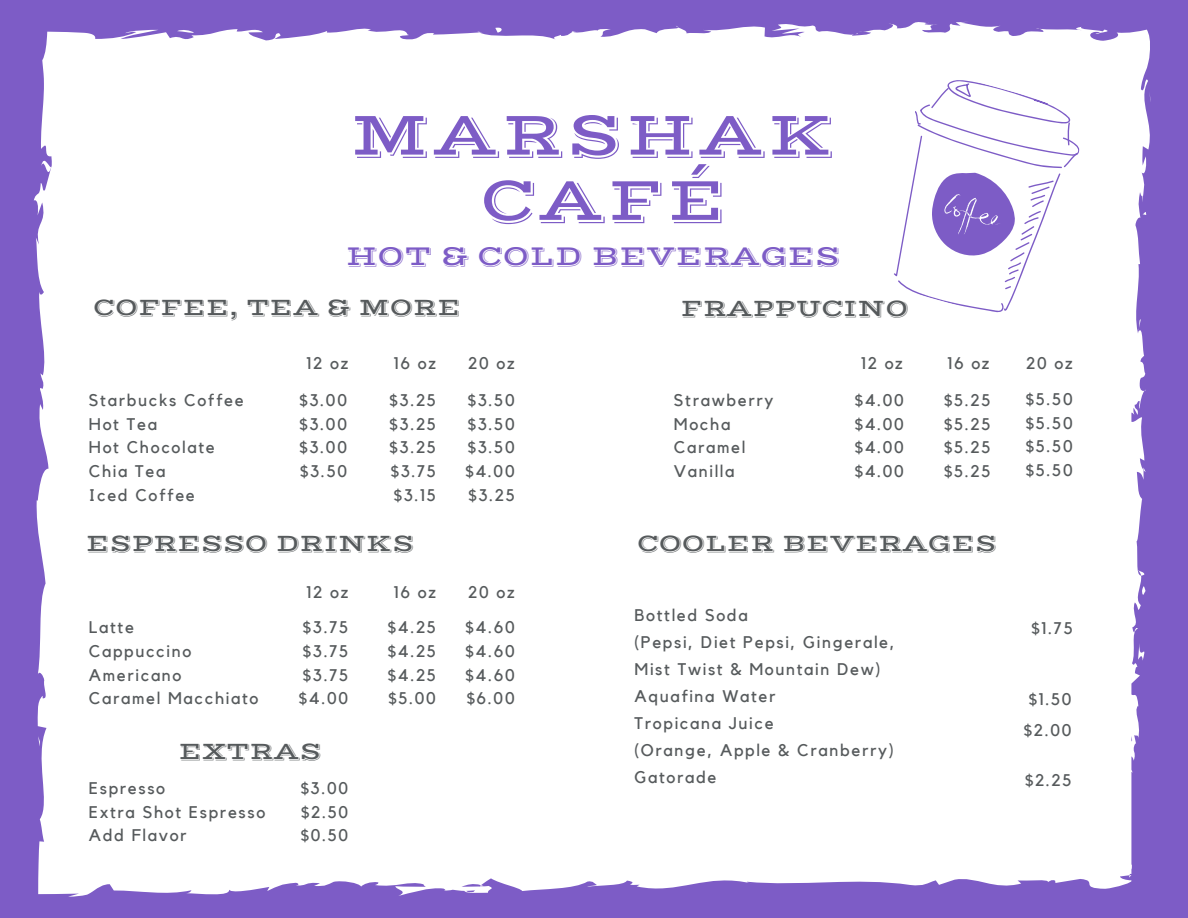
<style>
.page{position:relative;width:1188px;height:918px;background:#7d5cc6}
.page>*{position:absolute;margin:0;border:0;box-sizing:border-box;transform-origin:0 0}
.t1{font:63.3px/65.2px "Vast Shadow";letter-spacing:.05em;color:#7d5cc6;text-align:center}
.t2{font:28.8px "Vast Shadow";color:#7d5cc6}
.t3{font:24.9px "Vast Shadow";color:#565a5c}
.t4{font:16.8px/23.7px "Kollektif";letter-spacing:.1em;color:#565a5c;text-align:justify}
</style>
<div class="page">
<div style="left:34px;top:21px;width:1116px;height:876px;background:#fff"></div>
<svg style="left:1138px;top:319px;width:3px;height:13px"></svg>
<svg style="left:1138px;top:639px;width:10px;height:26px"></svg>
<svg style="left:1142px;top:584px;width:4px;height:16px"></svg>
<svg style="left:1142px;top:208px;width:4px;height:7px"></svg>
<svg style="left:1149px;top:91px;width:2px;height:12px"></svg>
<svg style="left:495px;top:26px;width:9px;height:7px"></svg>
<svg style="left:177px;top:29px;width:17px;height:4px"></svg>
<svg style="left:38px;top:736px;width:2px;height:11px"></svg>
<svg style="left:883px;top:73px;width:201px;height:245px;background:#ece8f6"></svg>
<h1 class="t1" style="left:351px;top:104px;width:485px">MARSHAK<br>CAFÉ</h1>
<h2 class="t2" style="left:346px;top:239px;width:496px">HOT &amp; COLD BEVERAGES</h2>
<h3 class="t3" style="left:94px;top:292px;width:369px">COFFEE, TEA &amp; MORE</h3>
<p class="t4" style="left:394px;top:352px;width:44px">16 oz</p>
<p class="t4" style="left:468px;top:352px;width:48px">20 oz</p>
<p class="t4" style="left:390px;top:389px;width:48px">$3.25 $3.25 $3.25 $3.75 $3.15</p>
<p class="t4" style="left:465px;top:389px;width:51px">$3.50 $3.50 $3.50 $4.00 $3.25</p>
<h3 class="t3" style="left:86px;top:528px;width:330px">ESPRESSO DRINKS</h3>
<h3 class="t3" style="left:681px;top:293px;width:229px">FRAPPUCINO</h3>
<p class="t4" style="left:861px;top:352px;width:43px">12 oz</p>
<p class="t4" style="left:947px;top:352px;width:44px">16 oz</p>
<p class="t4" style="left:1026px;top:352px;width:48px">20 oz</p>
<p class="t4" style="left:855px;top:389px;width:51px">$4.00 $4.00 $4.00 $4.00</p>
<p class="t4" style="left:944px;top:389px;width:48px">$5.25 $5.25 $5.25 $5.25</p>
<p class="t4" style="left:1026px;top:388px;width:48px">$5.50 $5.50 $5.50 $5.50</p>
<p class="t4" style="left:306px;top:352px;width:43px">12 oz</p>
<p class="t4" style="left:300px;top:389px;width:49px">$3.00 $3.00 $3.00 $3.50</p>
<p class="t4" style="left:674px;top:389px;width:101px;text-align:left">Strawberry<br>Mocha<br>Caramel<br>Vanilla</p>
<p class="t4" style="left:89px;top:389px;width:156px;text-align:left">Starbucks Coffee<br>Hot Tea<br>Hot Chocolate<br>Chia Tea<br>Iced Coffee</p>
<h3 class="t3" style="left:637px;top:528px;width:361px">COOLER BEVERAGES</h3>
<p class="t4" style="left:89px;top:616px;width:171px;text-align:left">Latte<br>Cappuccino<br>Americano<br>Caramel Macchiato</p>
<p class="t4" style="left:303px;top:576px;width:47px;line-height:34.8px">12 oz $3.75</p>
<p class="t4" style="left:299px;top:640px;width:51px">$3.75 $3.75 $4.00</p>
<h3 class="t3" style="left:179px;top:736px;width:144px">EXTRAS</h3>
<p class="t4" style="left:89px;top:777px;width:178px;text-align:left">Espresso<br>Extra Shot Espresso<br>Add Flavor</p>
<p class="t4" style="left:301px;top:777px;width:49px">$3.00 $2.50 $0.50</p>
<p class="t4" style="left:388px;top:576px;width:50px;line-height:34.8px;text-align:center">16 oz $4.25</p>
<p class="t4" style="left:388px;top:640px;width:50px">$4.25 $4.25 $5.00</p>
<p class="t4" style="left:466px;top:576px;width:51px;line-height:34.8px">20 oz $4.60</p>
<p class="t4" style="left:466px;top:640px;width:51px">$4.60 $4.60 $6.00</p>
<p class="t4" style="left:634px;top:603px;width:262px;line-height:27px;text-align:left">Bottled Soda<br>(Pepsi, Diet Pepsi, Gingerale,<br>Mist Twist &amp; Mountain Dew)<br>Aquafina Water<br>Tropicana Juice<br>(Orange, Apple &amp; Cranberry)<br>Gatorade</p>
<p class="t4" style="left:1032px;top:617px;width:43px">$1.75</p>
<p class="t4" style="left:1029px;top:688px;width:44px">$1.50</p>
<p class="t4" style="left:1024px;top:719px;width:49px">$2.00</p>
<p class="t4" style="left:1025px;top:769px;width:48px">$2.25</p>
</div>
